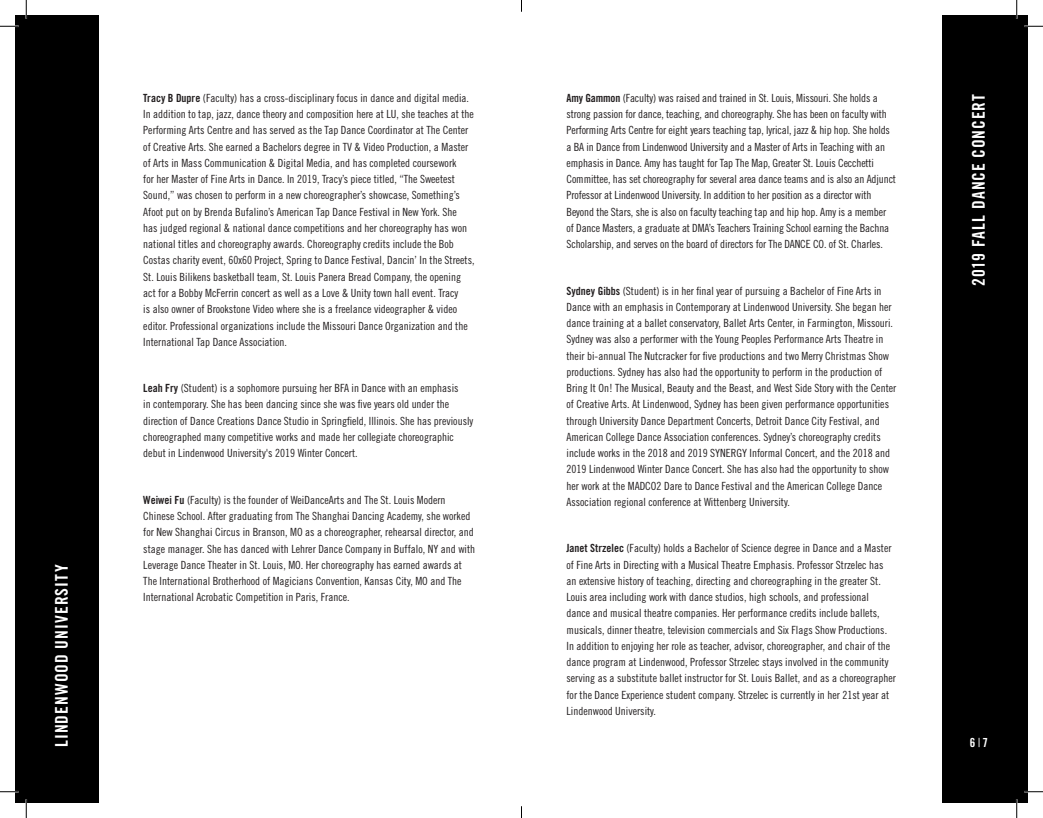
<style>
.page{position:relative;width:1043px;height:818px;background:#fff}
.page>*{position:absolute;margin:0;border:0;box-sizing:border-box;transform-origin:0 0}
.t1{font:17.5px "Trade Gothic LT Std Bd Cn 20";letter-spacing:.055em;color:#fff}
.t2{font:12.5px "Trade Gothic LT Std Bd Cn 20";color:#fff}
.t3{font:11.25px/16.2px "Trade Gothic LT Std Cn 18";color:#231f20}
.s1{font-family:"Trade Gothic LT Std Bd Cn 20"}
.s2{font-family:"Trade Gothic LT Std Cn 18"}
</style>
<div class="page">
<div style="left:942px;top:15px;width:86px;height:787px;background:#000"></div>
<div style="left:15px;top:15px;width:84px;height:787px;background:#000"></div>
<svg style="left:0;top:25px;width:19px;height:2px"></svg>
<svg style="left:1024px;top:25px;width:18px;height:2px"></svg>
<svg style="left:0;top:790px;width:19px;height:2px"></svg>
<svg style="left:1024px;top:790px;width:18px;height:2px"></svg>
<svg style="left:25px;top:0;width:2px;height:19px"></svg>
<svg style="left:25px;top:799px;width:2px;height:19px"></svg>
<svg style="left:1015px;top:0;width:2px;height:19px"></svg>
<svg style="left:1015px;top:799px;width:2px;height:19px"></svg>
<svg style="left:521px;top:806px;width:1px;height:12px"></svg>
<h1 class="t1" style="left:51px;top:746px;width:183px;rotate:-90deg">LINDENWOOD UNIVERSITY</h1>
<p class="t3" style="left:143px;top:90px;width:333px"><span class="s1">Tracy B Dupre</span> (Faculty) has a cross-disciplinary focus in dance and digital media.<br>In addition to tap, jazz, dance theory and composition here at LU, she teaches at the Performing Arts Centre and has served as the Tap Dance Coordinator at The Center of Creative Arts. She earned a Bachelors degree in TV &amp; Video Production, a Master of Arts in Mass Communication &amp; Digital Media, and has completed coursework<br>for her Master of Fine Arts in Dance. In 2019, Tracy’s piece titled, “The Sweetest Sound,” was chosen to perform in a new choreographer’s showcase, Something’s Afoot put on by Brenda Bufalino’s American Tap Dance Festival in New York. She<br>has judged regional &amp; national dance competitions and her choreography has won national titles and choreography awards. Choreography credits include the Bob Costas charity event, 60x60 Project, Spring to Dance Festival, Dancin’ In the Streets, St. Louis Bilikens basketball team, St. Louis Panera Bread Company, the opening act for a Bobby McFerrin concert as well as a Love &amp; Unity town hall event. Tracy<br>is also owner of Brookstone Video where she is a freelance videographer &amp; video editor. Professional organizations include the Missouri Dance Organization and the International Tap Dance Association.</p>
<p class="t3" style="left:143px;top:380px;width:331px"><span class="s1">Leah Fry</span> (Student) is a sophomore pursuing her BFA in Dance with an emphasis<br>in contemporary. She has been dancing since she was five years old under the direction of Dance Creations Dance Studio in Springfield, Illinois. She has previously choreographed many competitive works and made her collegiate choreographic debut in Lindenwood University's 2019 Winter Concert.</p>
<p class="t3" style="left:143px;top:491px;width:333px"><span class="s1">Weiwei Fu</span> (Faculty) is the founder of WeiDanceArts and The St. Louis Modern Chinese School. After graduating from The Shanghai Dancing Academy, she worked for New Shanghai Circus in Branson, MO as a choreographer, rehearsal director, and stage manager. She has danced with Lehrer Dance Company in Buffalo, NY and with Leverage Dance Theater in St. Louis, MO. Her choreography has earned awards at The International Brotherhood of Magicians Convention, Kansas City, MO and The International Acrobatic Competition in Paris, France.</p>
<p class="t3" style="left:566px;top:89px;width:331px"><span class="s1">Amy Gammon</span> (Faculty) was raised and trained in St. Louis, Missouri. She holds a strong passion for dance, teaching, and choreography. She has been on faculty with Performing Arts Centre for eight years teaching tap, lyrical, jazz &amp; hip hop. She holds a BA in Dance from Lindenwood University and a Master of Arts in Teaching with an emphasis in Dance. Amy has taught for Tap The Map, Greater St. Louis Cecchetti Committee, has set choreography for several area dance teams and is also an Adjunct Professor at Lindenwood University. In addition to her position as a director with Beyond the Stars, she is also on faculty teaching tap and hip hop. Amy is a member of Dance Masters, a graduate at DMA’s Teachers Training School earning the Bachna Scholarship, and serves on the board of directors for The DANCE CO. of St. Charles.</p>
<p class="t3" style="left:566px;top:282px;width:331px"><span class="s1">Sydney Gibbs</span> (Student) is in her final year of pursuing a Bachelor of Fine Arts in Dance with an emphasis in Contemporary at Lindenwood University. She began her dance training at a ballet conservatory, Ballet Arts Center, in Farmington, Missouri.<br>Sydney was also a performer with the Young Peoples Performance Arts Theatre in their bi-annual The Nutcracker for five productions and two Merry Christmas Show productions. Sydney has also had the opportunity to perform in the production of Bring It On! The Musical, Beauty and the Beast, and West Side Story with the Center of Creative Arts. At Lindenwood, Sydney has been given performance opportunities through University Dance Department Concerts, Detroit Dance City Festival, and American College Dance Association conferences. Sydney’s choreography credits include works in the 2018 and 2019 SYNERGY Informal Concert, and the 2018 and 2019 Lindenwood Winter Dance Concert. She has also had the opportunity to show her work at the MADCO2 Dare to Dance Festival and the American College Dance Association regional conference at Wittenberg University.</p>
<p class="t3" style="left:566px;top:540px;width:331px"><span class="s1">Janet Strzelec</span> (Faculty) holds a Bachelor of Science degree in Dance and a Master of Fine Arts in Directing with a Musical Theatre Emphasis. Professor Strzelec has an extensive history of teaching, directing and choreographing in the greater St.<br>Louis area including work with dance studios, high schools, and professional<br>dance and musical theatre companies. Her performance credits include ballets, musicals, dinner theatre, television commercials and Six Flags Show Productions.<br>In addition to enjoying her role as teacher, advisor, choreographer, and chair of the dance program at Lindenwood, Professor Strzelec stays involved in the community serving as a substitute ballet instructor for St. Louis Ballet, and as a choreographer for the Dance Experience student company. Strzelec is currently in her 21st year at Lindenwood University.</p>
<h1 class="t1" style="left:968px;top:286px;width:194px;rotate:-90deg">2019 FALL DANCE CONCERT</h1>
<p class="t2" style="left:969px;top:734px;width:20px">6 <span class="s2">|</span> 7</p>
</div>
